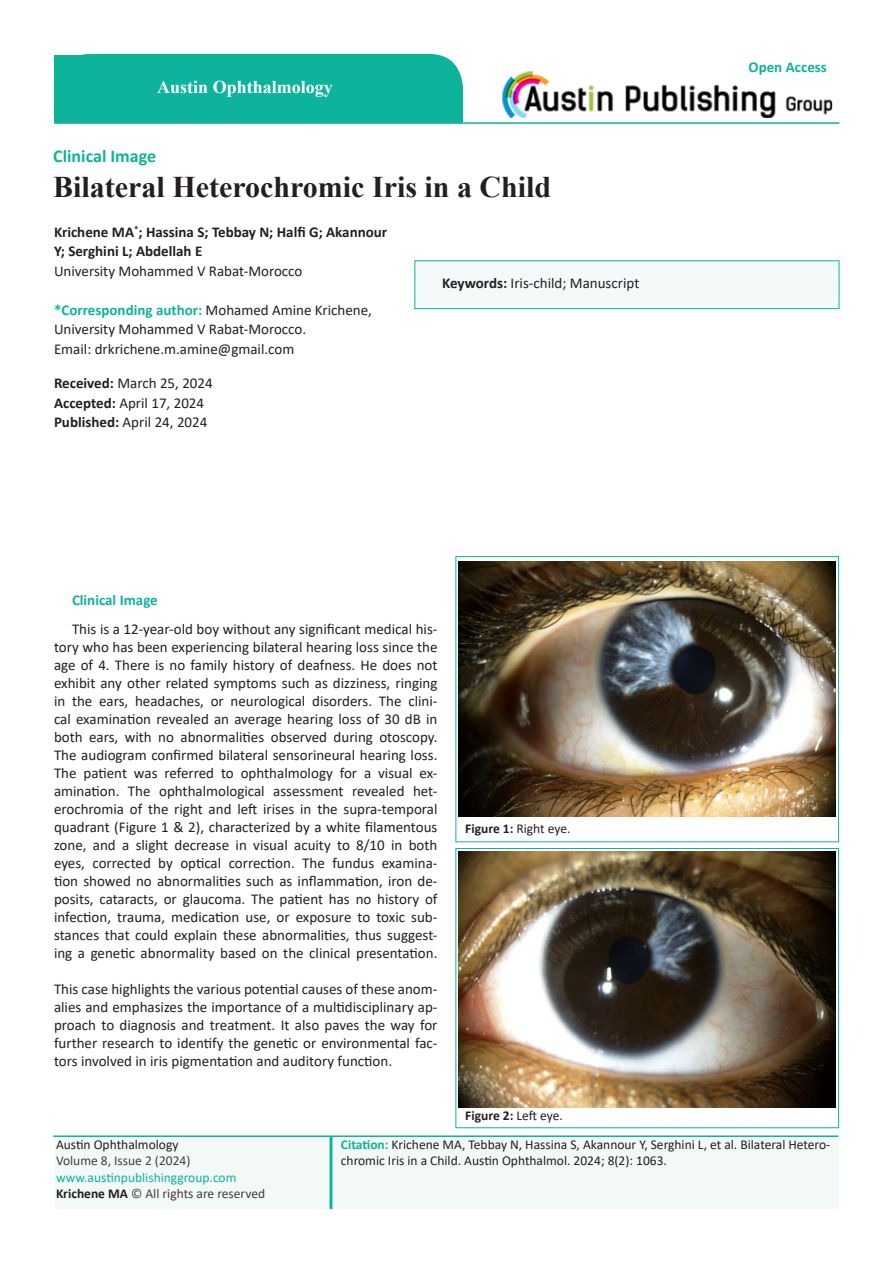
<style>
.page{position:relative;width:893px;height:1263px;background:#fff}
.page>*{position:absolute;margin:0;border:0;box-sizing:border-box;transform-origin:0 0}
.t1{font:700 30px "Times New Roman";color:#231f20}
.t2{font:700 18px "Times New Roman";color:#fff}
.t3{font:700 18px "Calibri";color:#0eb39b}
.t4{font:15px/18px "Calibri";color:#231f20;text-align:justify}
.t5{font:700 15px/19.5px "Calibri";color:#231f20}
.t6{font:700 15px "Calibri";color:#0eb39b}
.t7{font:13.5px/16.5px "Calibri";color:#231f20}
.t8{font:13.5px/16.5px "Calibri";color:#414042}
.t9{font:700 13.5px "Calibri";color:#231f20}
.s1{font-weight:700;color:#0eb39b}
.s2{font-weight:700}
.s3{font-weight:400}
.s4{color:#0eb39b}
.s5{font-weight:700;color:#231f20}
.s6{font-weight:700;color:#0eb29a}
</style>
<div class="page">
<div style="left:55px;top:54px;width:408px;height:69px;background:#0eb39b;border-radius:33px"></div>
<img style="left:502px;top:71px;width:331px;height:46px">
<div style="left:55px;top:1138px;width:783px;height:71px;background:#f2f9f6"></div>
<div style="left:335px;top:86px;width:128px;height:37px;background:#0eb39b"></div>
<div style="left:330px;top:1136px;width:2px;height:73px;border:2px solid #0eb39b"></div>
<hr style="left:54px;top:122px;width:785px;height:2px;background:#0eb39b">
<hr style="left:53px;top:1135px;width:785px;height:2px;background:#0eb39b">
<div style="left:415px;top:261px;width:424px;height:48px;background:#f4faf9"></div>
<div style="left:414px;top:260px;width:425px;height:49px;border:1px solid #0eb39b"></div>
<div style="left:455px;top:556px;width:384px;height:286px;border:1px solid #0eb39b"></div>
<img style="left:459px;top:561px;width:376px;height:255px">
<div style="left:455px;top:848px;width:384px;height:280px;border:1px solid #0eb39b"></div>
<img style="left:459px;top:851px;width:376px;height:256px">
<p class="t2" style="left:157px;top:74px;width:177px">Austin Ophthalmology</p>
<p class="t3" style="left:53px;top:144px;width:104px">Clinical Image</p>
<p class="t1" style="left:53px;top:165px;width:499px">Bilateral Heterochromic Iris in a Child</p>
<p class="t5" style="left:54px;top:222px;width:335px">Krichene MA<sup>*</sup>; Hassina S; Tebbay N; Halfi G; Akannour<br>Y; Serghini L; Abdellah E</p>
<p class="t4" style="left:54px;top:261px;width:250px">University Mohammed V Rabat-Morocco</p>
<p class="t4" style="left:54px;top:300px;width:319px;line-height:19.5px"><span class="s1">*Corresponding author:</span> Mohamed Amine Krichene,<br>University Mohammed V Rabat-Morocco.</p>
<p class="t4" style="left:54px;top:339px;width:242px">Email: drkrichene.m.amine@gmail.com</p>
<p class="t4" style="left:54px;top:374px;width:160px"><span class="s2">Received:</span> March 25, 2024</p>
<p class="t4" style="left:54px;top:393px;width:152px"><span class="s2">Accepted:</span> April 17, 2024</p>
<p class="t4" style="left:54px;top:413px;width:155px"><span class="s2">Published:</span> April 24, 2024</p>
<p class="t4" style="left:442px;top:274px;width:199px"><span class="s2">Keywords:</span> Iris-child; Manuscript</p>
<p class="t6" style="left:72px;top:590px;width:87px">Clinical Image</p>
<p class="t4" style="left:54px;top:620px;width:385px;text-indent:18px">This is a 12-year-old boy without any significant medical his&shy;tory who has been experiencing bilateral hearing loss since the age of 4. There is no family history of deafness. He does not exhibit any other related symptoms such as dizziness, ringing in the ears, headaches, or neurological disorders. The clini&shy;cal examination revealed an average hearing loss of 30 dB in both ears, with no abnormalities observed during otoscopy.<br>The audiogram confirmed bilateral sensorineural hearing loss.<br>The patient was referred to ophthalmology for a visual ex&shy;amination. The ophthalmological assessment revealed het&shy;erochromia of the right and left irises in the supra-temporal quadrant (Figure 1 &amp; 2), characterized by a white filamentous zone, and a slight decrease in visual acuity to 8/10 in both eyes, corrected by optical correction. The fundus examina&shy;tion showed no abnormalities such as inflammation, iron de&shy;posits, cataracts, or glaucoma. The patient has no history of infection, trauma, medication use, or exposure to toxic sub&shy;stances that could explain these abnormalities, thus suggest&shy;ing a genetic abnormality based on the clinical presentation.</p>
<p class="t4" style="left:54px;top:980px;width:385px">This case highlights the various potential causes of these anom&shy;alies and emphasizes the importance of a multidisciplinary ap&shy;proach to diagnosis and treatment. It also paves the way for further research to identify the genetic or environmental fac&shy;tors involved in iris pigmentation and auditory function.</p>
<p class="t7" style="left:465px;top:820px;width:107px"><span class="s2">Figure 1:</span> Right eye.</p>
<p class="t9" style="left:465px;top:1105px;width:99px">Figure 2: <span class="s3">Left eye.</span></p>
<p class="t6" style="left:748px;top:57px;width:80px">Open Access</p>
<p class="t7" style="left:56px;top:1136px;width:124px">Austin Ophthalmology</p>
<p class="t8" style="left:56px;top:1152px;width:211px">Volume 8, Issue 2 (2024) <span class="s4">www.austinpublishinggroup.com<br></span><span class="s5">Krichene MA</span> © All rights are reserved</p>
<p class="t7" style="left:341px;top:1136px;width:491px"><span class="s6">Citation:</span> Krichene MA, Tebbay N, Hassina S, Akannour Y, Serghini L, et al. Bilateral Hetero&shy;chromic Iris in a Child. Austin Ophthalmol. 2024; 8(2): 1063.</p>
</div>
